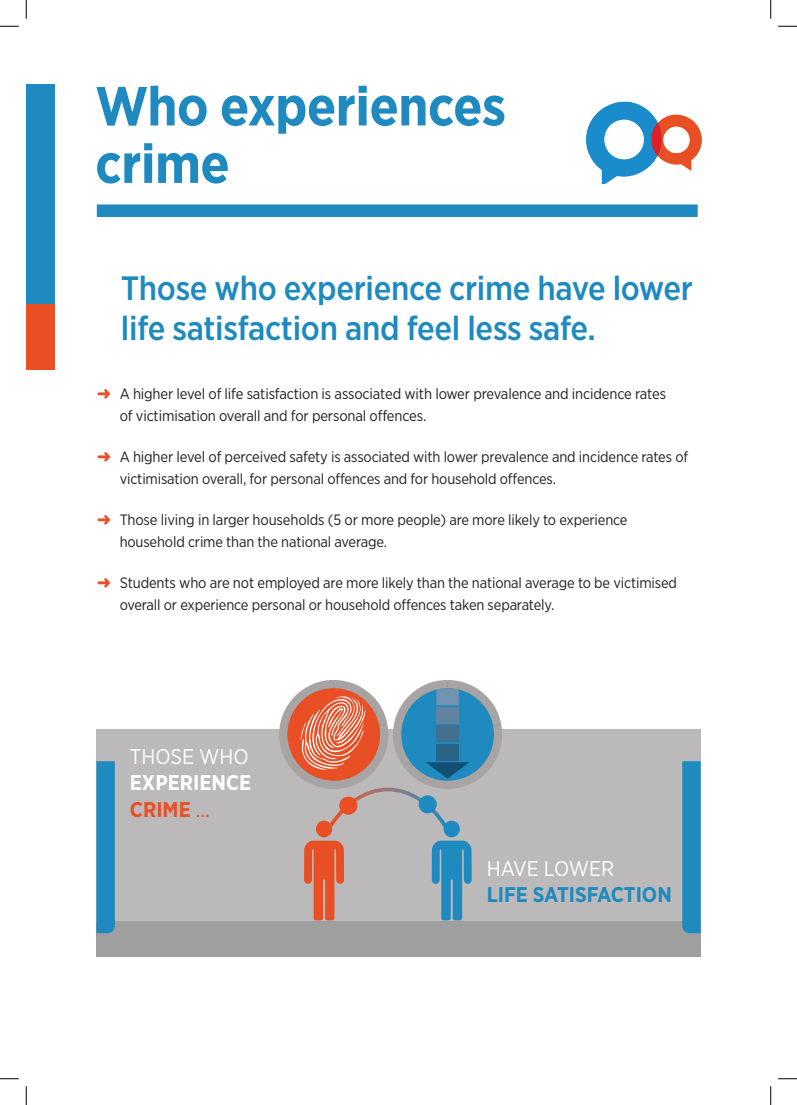
<style>
.page{position:relative;width:797px;height:1105px;background:#fff}
.page>*{position:absolute;margin:0;border:0;box-sizing:border-box;transform-origin:0 0}
.t1{font:700 55px/57.5px "Gotham Narrow";letter-spacing:-.01em;color:#1e8ac0}
.t2{font:500 33.75px/40px "Gotham Narrow";letter-spacing:-.01em;color:#1e8ac0}
.t3{font:700 21.25px/26.2px "Gotham Narrow";color:#fff}
.t4{font:21.25px "Gotham Narrow";color:#fff}
.t5{font:700 21.25px "Gotham Narrow";color:#1e8ac0}
.t6{font:15px/22.5px "Gotham Narrow";letter-spacing:-.01em;color:#231f20}
.t7{font:14.88px/22.2px "Gotham Narrow";letter-spacing:-.01em;color:#231f20}
.s1{color:#e84f24}
.s2{font-size:15px}
.s3{font-size:14.88px}
.s4{font-weight:400;color:#e84f24}
</style>
<div class="page">
<div style="left:97px;top:204px;width:600px;height:13px;background:#1e8ac0"></div>
<img style="left:586px;top:101px;width:116px;height:83px">
<div style="left:26px;top:84px;width:29px;height:220px;background:#1e8ac0"></div>
<div style="left:26px;top:304px;width:29px;height:66px;background:#e84f24"></div>
<div style="left:96px;top:920px;width:604px;height:37px;background:#a09f9f"></div>
<div style="left:96px;top:729px;width:604px;height:192px;background:#bbb9b9"></div>
<svg style="left:304px;top:841px;width:40px;height:80px"></svg>
<div style="left:316px;top:821px;width:16px;height:16px;background:#e84f24;border-radius:50%"></div>
<svg style="left:432px;top:841px;width:39px;height:80px"></svg>
<div style="left:443px;top:821px;width:17px;height:16px;background:#1e8ac0;border-radius:50%"></div>
<svg style="left:279px;top:680px;width:223px;height:152px"></svg>
<div style="left:682px;top:761px;width:18px;height:172px;background:#1e8ac0"></div>
<svg style="left:96px;top:761px;width:19px;height:172px;background:#238bbf"></svg>
<svg style="left:0;top:25px;width:19px;height:2px"></svg>
<svg style="left:778px;top:25px;width:19px;height:2px"></svg>
<svg style="left:0;top:1078px;width:19px;height:1px"></svg>
<svg style="left:778px;top:1078px;width:19px;height:1px"></svg>
<svg style="left:25px;top:0;width:2px;height:19px"></svg>
<svg style="left:25px;top:1086px;width:2px;height:19px"></svg>
<svg style="left:770px;top:0;width:1px;height:19px"></svg>
<svg style="left:770px;top:1086px;width:1px;height:19px"></svg>
<h1 class="t1" style="left:95px;top:77px;width:412px">Who experiences crime</h1>
<h2 class="t2" style="left:121px;top:268px;width:573px">Those who experience crime have lower life satisfaction and feel less safe.</h2>
<p class="t6" style="left:120px;top:382px;width:548px;text-indent:-22px"><span class="s1">➜</span> A higher level of life satisfaction is associated with lower prevalence and incidence rates of victimisation overall and for personal offences.</p>
<p class="t7" style="left:120px;top:445px;width:570px;text-indent:-23px"><span class="s1">➜</span> <span class="s2">A higher level of perceived safety</span> is associated with lower prevalence and incidence rates of victimisation overall, for personal offences and for household offences.</p>
<p class="t6" style="left:97px;top:508px;width:532px"><span class="s1">➜</span> Those living in larger households (5 or more people) <span class="s3">are more likely to experience</span></p>
<p class="t7" style="left:120px;top:530px;width:269px">household crime than the national average.</p>
<p class="t7" style="left:120px;top:571px;width:559px;text-indent:-23px"><span class="s1">➜</span> <span class="s2">Students who are not employed</span> are more likely than the national average to be victimised overall or experience personal or household offences taken separately.</p>
<h3 class="t4" style="left:130px;top:743px;width:120px">THOSE WHO</h3>
<h3 class="t3" style="left:130px;top:770px;width:123px">EXPERIENCE<br><span class="s1">CRIME</span> <span class="s4">...</span></h3>
<h3 class="t4" style="left:487px;top:855px;width:129px">HAVE LOWER</h3>
<h3 class="t5" style="left:487px;top:881px;width:187px">LIFE SATISFACTION</h3>
</div>
